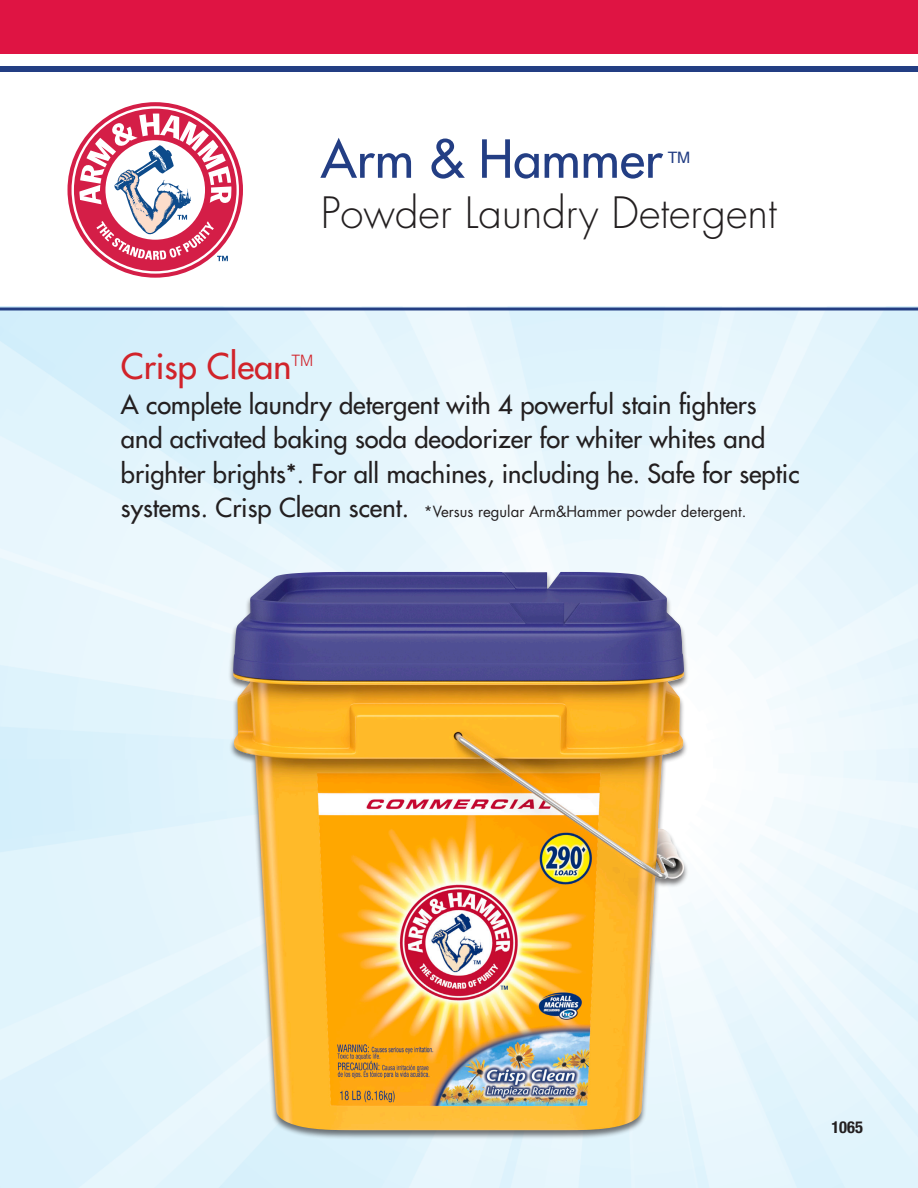
<style>
.page{position:relative;width:918px;height:1188px;background:#fff}
.page>*{position:absolute;margin:0;border:0;box-sizing:border-box;transform-origin:0 0}
.t1{font:51px "Futura";color:#233e84}
.t2{font:300 42px "Futura";color:#231f20}
.t3{font:34.5px "Futura";color:#d1232a}
.t4{font:25.5px/34.5px "Futura";color:#231f20}
.t5{font:700 condensed 16.5px "Helvetica Neue";color:#231f20}
.t6{font:15.75px "Helvetica";color:#233e84}
.t7{font:15px "Futura";color:#231f20}
.s1{font-size:25.5px}
</style>
<div class="page">
<svg style="left:72px;top:106px;width:167px;height:168px"></svg>
<div style="left:0;top:0;width:918px;height:53px;background:#df1443"></div>
<hr style="left:0;top:308px;width:918px;height:2px;background:#233e83">
<div style="left:0;top:66px;width:918px;height:6px;background:#233e83"></div>
<div style="left:228px;top:571px;width:461px;height:569px;background:#231f20;opacity:.6"></div>
<img style="left:233px;top:572px;width:328px;height:452px">
<p class="t1" style="left:321px;top:126px;width:343px">Arm &amp; Hammer</p>
<p class="t6" style="left:668px;top:145px;width:24px">TM</p>
<p class="t2" style="left:321px;top:186px;width:458px">Powder Laundry Detergent</p>
<p class="t3" style="left:121px;top:344px;width:194px">Crisp Clean<sup>TM</sup></p>
<p class="t4" style="left:121px;top:387px;width:680px">A complete laundry detergent with 4 powerful stain fighters and activated baking soda deodorizer for whiter whites and brighter brights*. For all machines, including he. Safe for septic</p>
<p class="t7" style="left:121px;top:502px;width:627px"><span class="s1">systems. Crisp Clean scent.</span> *Versus regular Arm&amp;Hammer powder detergent.</p>
<p class="t5" style="left:831px;top:1117px;width:33px">1065</p>
</div>
